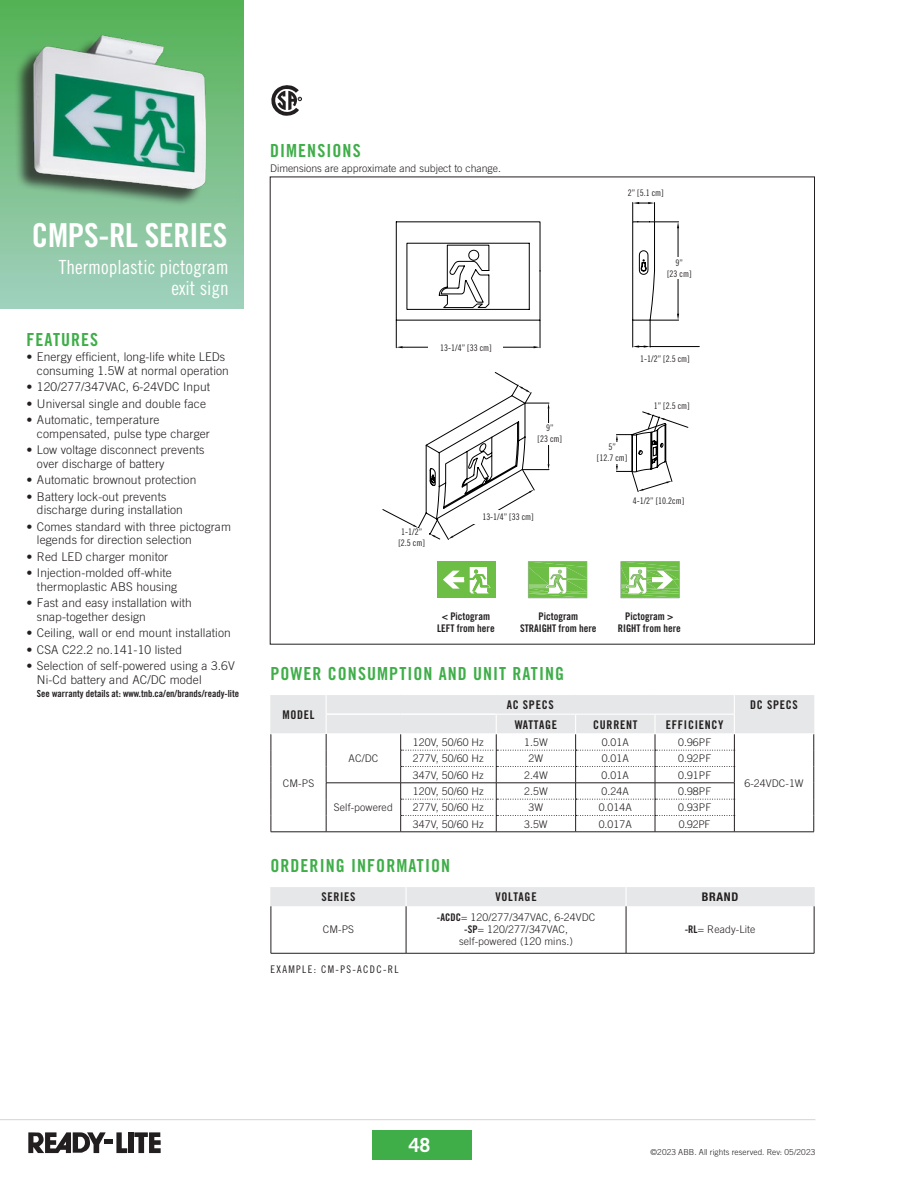
<style>
.page{position:relative;width:918px;height:1188px;background:#fff}
.page>*{position:absolute;margin:0;border:0;box-sizing:border-box;transform-origin:0 0}
.t1{font:33px "Trade Gothic LT Std Bd Cn 20";letter-spacing:-.01em;color:#fff}
.t2{font:19.5px/21px "Trade Gothic LT Std Cn 18";color:#fff;text-align:right}
.t3{font:700 19.5px "Trade Gothic LT Std";color:#fff}
.t4{font:18px "Trade Gothic LT Std Bd Cn 20";letter-spacing:.06em;color:#3fae49}
.t5{font:300 12px/13.5px "Trade Gothic LT Std";letter-spacing:.01em;color:#231f20}
.t6{font:12px "Trade Gothic LT Std Bd Cn 20";letter-spacing:.06em;color:#231f20}
.t7{font:700 condensed 12px "Helvetica Neue LT Std";letter-spacing:.06em;color:#231f20}
.t8{font:300 10.5px/12px "Trade Gothic LT Std";letter-spacing:.01em;color:#231f20;text-align:center}
.t9{font:10.5px/12px "Trade Gothic LT Std Bd Cn 20";color:#231f20;text-align:center}
.t10{font:10.5px "Trade Gothic LT Std Cn 18";letter-spacing:.13em;color:#231f20}
.t11{font:9.75px "Trade Gothic LT Std Bd Cn 20";color:#231f20}
.t12{font:9px/10.8px "Trade Gothic LT Std Cn 18";color:#231f20;text-align:center}
.t13{font:300 8.25px "Trade Gothic LT Std";letter-spacing:.01em;color:#231f20}
.s1{font-family:"Helvetica Neue LT Std";font-weight:500;font-stretch:condensed}
.s2{font-family:"Trade Gothic LT Std Bd Cn 20";font-weight:400}
</style>
<div class="page">
<div style="left:372px;top:1130px;width:100px;height:30px;background:#3fae49"></div>
<img style="left:0;top:0;width:244px;height:309px">
<hr style="left:0;top:1119px;width:815px;height:1px;background:#d4d4d4">
<div style="left:128px;top:1132px;width:5px;height:21px;background:#231f20"></div>
<svg style="left:134px;top:1132px;width:27px;height:21px"></svg>
<svg style="left:28px;top:1132px;width:99px;height:21px"></svg>
<img style="left:1px;top:16px;width:242px;height:197px">
<hr style="left:650px;top:346px;width:49px;height:1px;background:#000">
<svg style="left:395px;top:202px;width:284px;height:147px"></svg>
<svg style="left:616px;top:411px;width:73px;height:81px"></svg>
<svg style="left:382px;top:372px;width:167px;height:168px"></svg>
<div style="left:429px;top:341px;width:74px;height:14px;background:#fff"></div>
<div style="left:663px;top:257px;width:33px;height:22px;background:#fff"></div>
<div style="left:648px;top:399px;width:47px;height:13px;background:#fff"></div>
<div style="left:395px;top:528px;width:34px;height:19px;background:#fff"></div>
<div style="left:595px;top:442px;width:34px;height:21px;background:#fff"></div>
<div style="left:533px;top:423px;width:33px;height:21px;background:#fff"></div>
<div style="left:471px;top:510px;width:74px;height:14px;background:#fff"></div>
<svg style="left:528px;top:562px;width:59px;height:36px;background:#8bca6d"></svg>
<svg style="left:621px;top:562px;width:58px;height:36px"></svg>
<div style="left:437px;top:562px;width:58px;height:36px;background:#6dbe45"></div>
<svg style="left:443px;top:567px;width:48px;height:27px"></svg>
<hr style="left:271px;top:832px;width:55px;height:1px;background:#231f20">
<hr style="left:326px;top:832px;width:75px;height:1px;background:#231f20">
<hr style="left:401px;top:832px;width:95px;height:1px;background:#231f20">
<hr style="left:496px;top:832px;width:80px;height:1px;background:#231f20">
<hr style="left:576px;top:832px;width:79px;height:1px;background:#231f20">
<hr style="left:655px;top:832px;width:79px;height:1px;background:#231f20">
<hr style="left:734px;top:832px;width:80px;height:1px;background:#231f20">
<svg style="left:270px;top:695px;width:545px;height:137px"></svg>
<hr style="left:271px;top:906px;width:1px;height:47px;background:#231f20">
<hr style="left:406px;top:906px;width:1px;height:47px;background:#231f20">
<hr style="left:626px;top:906px;width:1px;height:47px;background:#231f20">
<hr style="left:814px;top:906px;width:1px;height:47px;background:#231f20">
<hr style="left:271px;top:953px;width:135px;height:1px;background:#231f20">
<hr style="left:406px;top:953px;width:220px;height:1px;background:#231f20">
<hr style="left:626px;top:953px;width:188px;height:1px;background:#231f20">
<div style="left:270px;top:887px;width:545px;height:19px;background:#e6e7e8"></div>
<svg style="left:271px;top:85px;width:31px;height:31px"></svg>
<h1 class="t1" style="left:32px;top:215px;width:197px">CMPS-RL SERIES</h1>
<h2 class="t2" style="left:59px;top:256px;width:172px">Thermoplastic pictogram exit sign</h2>
<h3 class="t4" style="left:26px;top:328px;width:73px">FEATURES</h3>
<p class="t5" style="left:37px;top:350px;width:193px;text-indent:-10px"><span class="s1">•</span> Energy efficient, long-life white LEDs consuming 1.5W at normal operation</p>
<p class="t5" style="left:26px;top:380px;width:185px"><span class="s1">•</span> 120/277/347VAC, 6-24VDC Input</p>
<p class="t5" style="left:26px;top:397px;width:181px"><span class="s1">•</span> Universal single and double face</p>
<p class="t5" style="left:37px;top:413px;width:174px;text-indent:-10px"><span class="s1">•</span> Automatic, temperature compensated, pulse type charger</p>
<p class="t5" style="left:37px;top:443px;width:169px;text-indent:-10px"><span class="s1">•</span> Low voltage disconnect prevents over discharge of battery</p>
<p class="t5" style="left:26px;top:473px;width:171px"><span class="s1">•</span> Automatic brownout protection</p>
<p class="t5" style="left:37px;top:490px;width:148px;text-indent:-10px"><span class="s1">•</span> Battery lock-out prevents discharge during installation</p>
<p class="t5" style="left:37px;top:520px;width:196px;text-indent:-10px"><span class="s1">•</span> Comes standard with three pictogram legends for direction selection</p>
<p class="t5" style="left:26px;top:550px;width:143px"><span class="s1">•</span> Red LED charger monitor</p>
<p class="t5" style="left:37px;top:566px;width:142px;text-indent:-10px"><span class="s1">•</span> Injection-molded off-white thermoplastic ABS housing</p>
<p class="t5" style="left:37px;top:596px;width:156px;text-indent:-10px"><span class="s1">•</span> Fast and easy installation with snap-together design</p>
<p class="t5" style="left:26px;top:626px;width:206px"><span class="s1">•</span> Ceiling, wall or end mount installation</p>
<p class="t5" style="left:26px;top:643px;width:157px"><span class="s1">•</span> CSA C22.2 no.141-10 listed</p>
<p class="t5" style="left:37px;top:659px;width:199px;text-indent:-10px"><span class="s1">•</span> Selection of self-powered using a 3.6V<br>Ni-Cd battery and AC/DC model</p>
<p class="t11" style="left:37px;top:688px;width:204px">See warranty details at: www.tnb.ca/en/brands/ready-lite</p>
<h3 class="t4" style="left:270px;top:139px;width:92px">DIMENSIONS</h3>
<p class="t8" style="left:270px;top:162px;width:233px">Dimensions are approximate and subject to change.</p>
<p class="t12" style="left:440px;top:343px;width:53px">13-1/4” [33 cm]</p>
<p class="t12" style="left:538px;top:423px;width:26px">9”<br>[23 cm]</p>
<p class="t12" style="left:398px;top:527px;width:28px">1-1/2” [2.5 cm]</p>
<p class="t12" style="left:482px;top:512px;width:53px">13-1/4” [33 cm]</p>
<p class="t12" style="left:628px;top:188px;width:37px">2” [5.1 cm]</p>
<p class="t12" style="left:667px;top:257px;width:26px">9”<br>[23 cm]</p>
<p class="t12" style="left:640px;top:353px;width:51px">1-1/2” [2.5 cm]</p>
<p class="t12" style="left:597px;top:442px;width:32px">5”<br>[12.7 cm]</p>
<p class="t12" style="left:654px;top:400px;width:37px">1” [2.5 cm]</p>
<p class="t12" style="left:633px;top:495px;width:53px">4-1/2” [10.2cm]</p>
<p class="t9" style="left:437px;top:610px;width:59px">&lt; Pictogram<br>LEFT from here</p>
<p class="t9" style="left:520px;top:610px;width:78px">Pictogram<br>STRAIGHT from here</p>
<p class="t9" style="left:618px;top:610px;width:64px">Pictogram &gt;<br>RIGHT from here</p>
<h3 class="t4" style="left:270px;top:663px;width:295px">POWER CONSUMPTION AND UNIT RATING</h3>
<p class="t6" style="left:282px;top:707px;width:34px">MODEL</p>
<p class="t6" style="left:507px;top:697px;width:49px">AC SPECS</p>
<p class="t6" style="left:750px;top:697px;width:49px">DC SPECS</p>
<p class="t6" style="left:515px;top:717px;width:44px">WATTAGE</p>
<p class="t6" style="left:593px;top:717px;width:46px">CURRENT</p>
<p class="t6" style="left:666px;top:717px;width:59px">EFFICIENCY</p>
<p class="t8" style="left:413px;top:736px;width:73px">120V, 50/60 Hz</p>
<p class="t8" style="left:524px;top:736px;width:25px">1.5W</p>
<p class="t8" style="left:602px;top:736px;width:29px">0.01A</p>
<p class="t8" style="left:678px;top:736px;width:35px">0.96PF</p>
<p class="t8" style="left:349px;top:752px;width:31px">AC/DC</p>
<p class="t8" style="left:413px;top:752px;width:73px">277V, 50/60 Hz</p>
<p class="t8" style="left:529px;top:752px;width:16px">2W</p>
<p class="t8" style="left:602px;top:752px;width:29px">0.01A</p>
<p class="t8" style="left:678px;top:752px;width:35px">0.92PF</p>
<p class="t8" style="left:413px;top:769px;width:73px">347V, 50/60 Hz</p>
<p class="t8" style="left:524px;top:769px;width:25px">2.4W</p>
<p class="t8" style="left:602px;top:769px;width:29px">0.01A</p>
<p class="t8" style="left:678px;top:769px;width:35px">0.91PF</p>
<p class="t8" style="left:283px;top:777px;width:33px">CM-PS</p>
<p class="t8" style="left:744px;top:777px;width:61px">6-24VDC-1W</p>
<p class="t8" style="left:413px;top:785px;width:73px">120V, 50/60 Hz</p>
<p class="t8" style="left:524px;top:785px;width:25px">2.5W</p>
<p class="t8" style="left:602px;top:785px;width:29px">0.24A</p>
<p class="t8" style="left:678px;top:785px;width:35px">0.98PF</p>
<p class="t8" style="left:413px;top:801px;width:73px">277V, 50/60 Hz</p>
<p class="t8" style="left:529px;top:801px;width:16px">3W</p>
<p class="t8" style="left:599px;top:801px;width:35px">0.014A</p>
<p class="t8" style="left:678px;top:801px;width:35px">0.93PF</p>
<p class="t8" style="left:413px;top:818px;width:73px">347V, 50/60 Hz</p>
<p class="t8" style="left:524px;top:818px;width:25px">3.5W</p>
<p class="t8" style="left:599px;top:818px;width:35px">0.017A</p>
<p class="t8" style="left:679px;top:818px;width:33px">0.92PF</p>
<h3 class="t4" style="left:270px;top:855px;width:181px">ORDERING INFORMATION</h3>
<p class="t6" style="left:321px;top:889px;width:36px">SERIES</p>
<p class="t6" style="left:495px;top:889px;width:43px">VOLTAGE</p>
<p class="t7" style="left:702px;top:889px;width:38px">BRAND</p>
<p class="t8" style="left:323px;top:924px;width:33px">CM-PS</p>
<p class="t8" style="left:334px;top:801px;width:60px">Self-powered</p>
<p class="t8" style="left:437px;top:912px;width:160px"><span class="s2">-ACDC</span>= 120/277/347VAC, 6-24VDC <span class="s2">-SP</span>= 120/277/347VAC, self-powered (120 mins.)</p>
<p class="t8" style="left:685px;top:924px;width:72px"><span class="s2">-RL</span>= Ready-Lite</p>
<p class="t10" style="left:270px;top:963px;width:130px">EXAMPLE: CM-PS-ACDC-RL</p>
<h2 class="t3" style="left:409px;top:1133px;width:23px">48</h2>
<p class="t13" style="left:651px;top:1148px;width:166px">©2023 ABB. All rights reserved. Rev: 05/2023</p>
</div>
